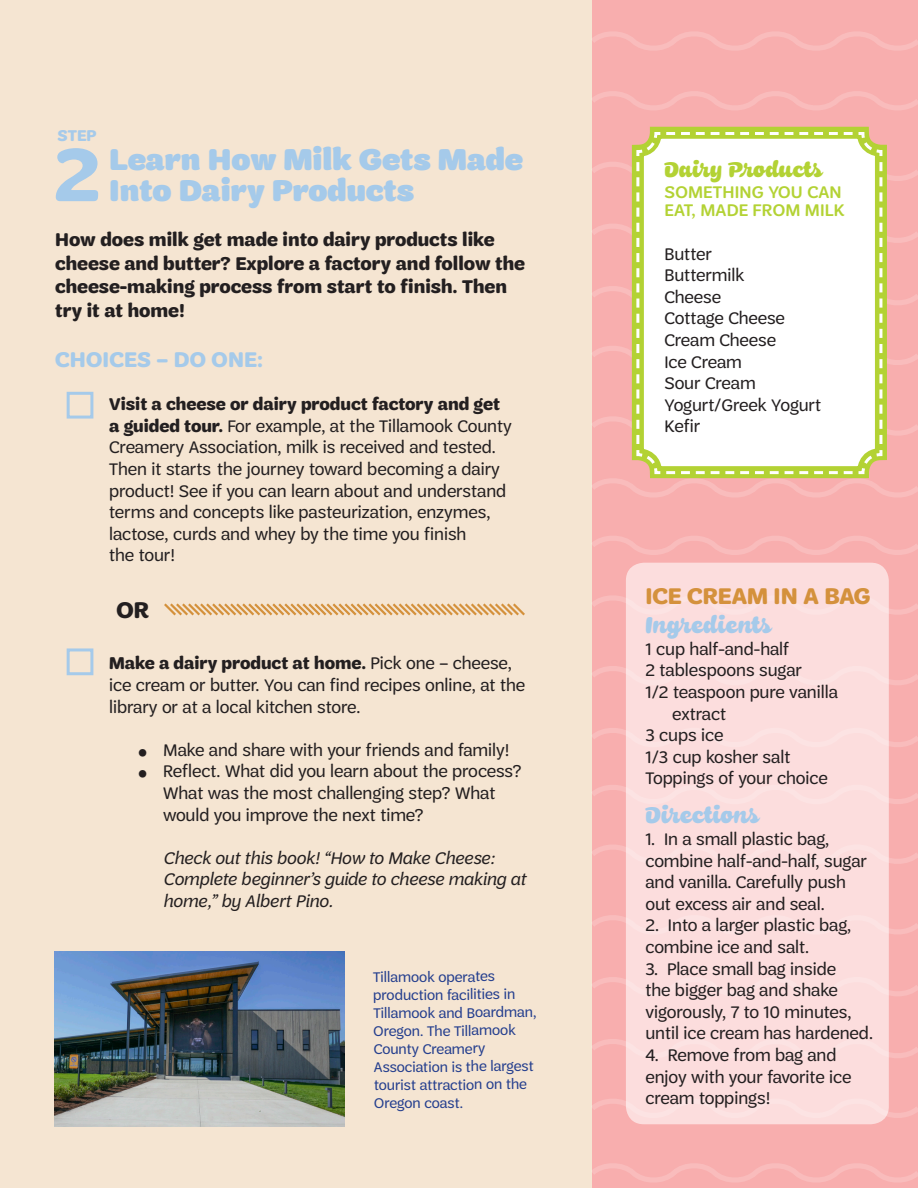
<style>
.page{position:relative;width:918px;height:1188px;background:#fff}
.page>*{position:absolute;margin:0;border:0;box-sizing:border-box;transform-origin:0 0}
.t1{font:700 79.5px "Trefoil Sans";color:#a5caea}
.t2{font:900 31.5px/31.5px "Trefoil Sans";color:#a5caea}
.t3{font:28.5px/21px "Minion Pro";color:#231f20}
.t4{font:24px "Shortbread Script";color:#a5caea}
.t5{font:700 24px "Trefoil Sans";color:#d4913c}
.t6{font:700 24px "Trefoil Sans";color:#231f20}
.t7{font:700 22.5px "Trefoil Sans";letter-spacing:.01em;color:#a5caea}
.t8{font:22.5px "Shortbread Script";color:#b3d234}
.t9{font:700 19.5px/23.4px "Trefoil Sans";color:#231f20}
.t10{font:18px/21.6px "Trefoil Sans";color:#231f20}
.t11{font:italic 18px/21.6px "Trefoil Sans";color:#231f20}
.t12{font:500 18px/18px "Trefoil Sans";letter-spacing:.01em;color:#b3d234}
.t13{font:700 16.5px "Trefoil Sans";color:#a5caea}
.t14{font:15px/18px "Trefoil Sans";color:#253f8e}
.s1{font-weight:700}
</style>
<div class="page">
<div style="left:0;top:0;width:592px;height:1188px;background:#f5e5d2"></div>
<div style="left:67px;top:392px;width:26px;height:27px;border:3px solid #a5caea"></div>
<div style="left:67px;top:648px;width:26px;height:27px;border:3px solid #a5caea"></div>
<svg style="left:164px;top:603px;width:361px;height:13px"></svg>
<div style="left:592px;top:0;width:326px;height:1188px;background:#f8aeae"></div>
<svg style="left:592px;top:32px;width:326px;height:18px"></svg>
<svg style="left:592px;top:91px;width:326px;height:19px"></svg>
<svg style="left:592px;top:536px;width:326px;height:19px"></svg>
<svg style="left:592px;top:596px;width:326px;height:18px"></svg>
<svg style="left:592px;top:666px;width:326px;height:19px"></svg>
<svg style="left:592px;top:728px;width:326px;height:19px"></svg>
<svg style="left:592px;top:785px;width:326px;height:19px"></svg>
<svg style="left:592px;top:845px;width:326px;height:19px"></svg>
<svg style="left:592px;top:915px;width:326px;height:19px"></svg>
<svg style="left:592px;top:977px;width:326px;height:19px"></svg>
<svg style="left:592px;top:144px;width:326px;height:353px"></svg>
<svg style="left:635px;top:131px;width:249px;height:345px;background:#f7f9ea"></svg>
<svg style="left:592px;top:1039px;width:326px;height:19px"></svg>
<svg style="left:592px;top:1099px;width:326px;height:21px"></svg>
<svg style="left:592px;top:1164px;width:326px;height:18px"></svg>
<div style="left:626px;top:563px;width:263px;height:561px;background:#fcdddd;border-radius:18px"></div>
<img style="left:54px;top:952px;width:291px;height:174px">
<p class="t13" style="left:58px;top:126px;width:40px">STEP</p>
<h1 class="t1" style="left:54px;top:130px;width:47px">2</h1>
<h2 class="t2" style="left:109px;top:144px;width:415px">Learn How Milk Gets Made<br>Into Dairy Products</h2>
<p class="t9" style="left:55px;top:228px;width:471px">How does milk get made into dairy products like cheese and butter? Explore a factory and follow the cheese-making process from start to finish. Then try it at home!</p>
<p class="t7" style="left:55px;top:347px;width:209px">CHOICES – DO ONE:</p>
<p class="t10" style="left:109px;top:393px;width:404px"><span class="s1">Visit a cheese or dairy product factory and get a guided tour.</span> For example, at the Tillamook County Creamery Association, milk is received and tested.<br>Then it starts the journey toward becoming a dairy product! See if you can learn about and understand terms and concepts like pasteurization, enzymes, lactose, curds and whey by the time you finish<br>the tour!</p>
<h3 class="t6" style="left:116px;top:597px;width:34px">OR</h3>
<p class="t10" style="left:109px;top:653px;width:417px"><span class="s1">Make a dairy product at home.</span> Pick one – cheese, ice cream or butter. You can find recipes online, at the library or at a local kitchen store.</p>
<p class="t10" style="left:163px;top:739px;width:360px">Make and share with your friends and family!<br>Reflect. What did you learn about the process?<br>What was the most challenging step? What would you improve the next time?</p>
<p class="t11" style="left:163px;top:847px;width:365px">Check out this book! “How to Make Cheese:<br>Complete beginner’s guide to cheese making at home,” by Albert Pino.</p>
<h3 class="t3" style="left:137px;top:740px;width:13px">• •</h3>
<p class="t14" style="left:372px;top:969px;width:165px;rotate:-1deg">Tillamook operates production facilities in<br>Tillamook and Boardman,<br>Oregon. The Tillamook<br>County Creamery<br>Association is the largest tourist attraction on the<br>Oregon coast.</p>
<p class="t8" style="left:664px;top:157px;width:159px">Dairy Products</p>
<p class="t12" style="left:665px;top:183px;width:182px">SOMETHING YOU CAN<br>EAT, MADE FROM MILK</p>
<p class="t10" style="left:664px;top:243px;width:158px">Butter<br>Buttermilk<br>Cheese<br>Cottage Cheese<br>Cream Cheese<br>Ice Cream<br>Sour Cream<br>Yogurt/Greek Yogurt<br>Kefir</p>
<h3 class="t5" style="left:645px;top:583px;width:227px">ICE CREAM IN A BAG</h3>
<h3 class="t4" style="left:645px;top:612px;width:127px">Ingredients</h3>
<p class="t10" style="left:645px;top:638px;width:145px">1 cup half-and-half</p>
<p class="t10" style="left:645px;top:660px;width:158px">2 tablespoons sugar</p>
<p class="t10" style="left:645px;top:681px;width:194px">1/2 teaspoon pure vanilla</p>
<p class="t10" style="left:672px;top:703px;width:56px">extract</p>
<p class="t10" style="left:645px;top:724px;width:79px">3 cups ice</p>
<p class="t10" style="left:645px;top:746px;width:147px">1/3 cup kosher salt</p>
<p class="t10" style="left:645px;top:768px;width:184px">Toppings of your choice</p>
<h3 class="t4" style="left:645px;top:802px;width:114px">Directions</h3>
<p class="t10" style="left:645px;top:828px;width:223px">1. In a small plastic bag, combine half-and-half, sugar and vanilla. Carefully push out excess air and seal.</p>
<p class="t10" style="left:645px;top:915px;width:207px">2. Into a larger plastic bag, combine ice and salt.</p>
<p class="t10" style="left:645px;top:958px;width:229px">3. Place small bag inside<br>the bigger bag and shake vigorously, 7 to 10 minutes, until ice cream has hardened.</p>
<p class="t10" style="left:645px;top:1044px;width:207px">4. Remove from bag and enjoy with your favorite ice cream toppings!</p>
</div>
